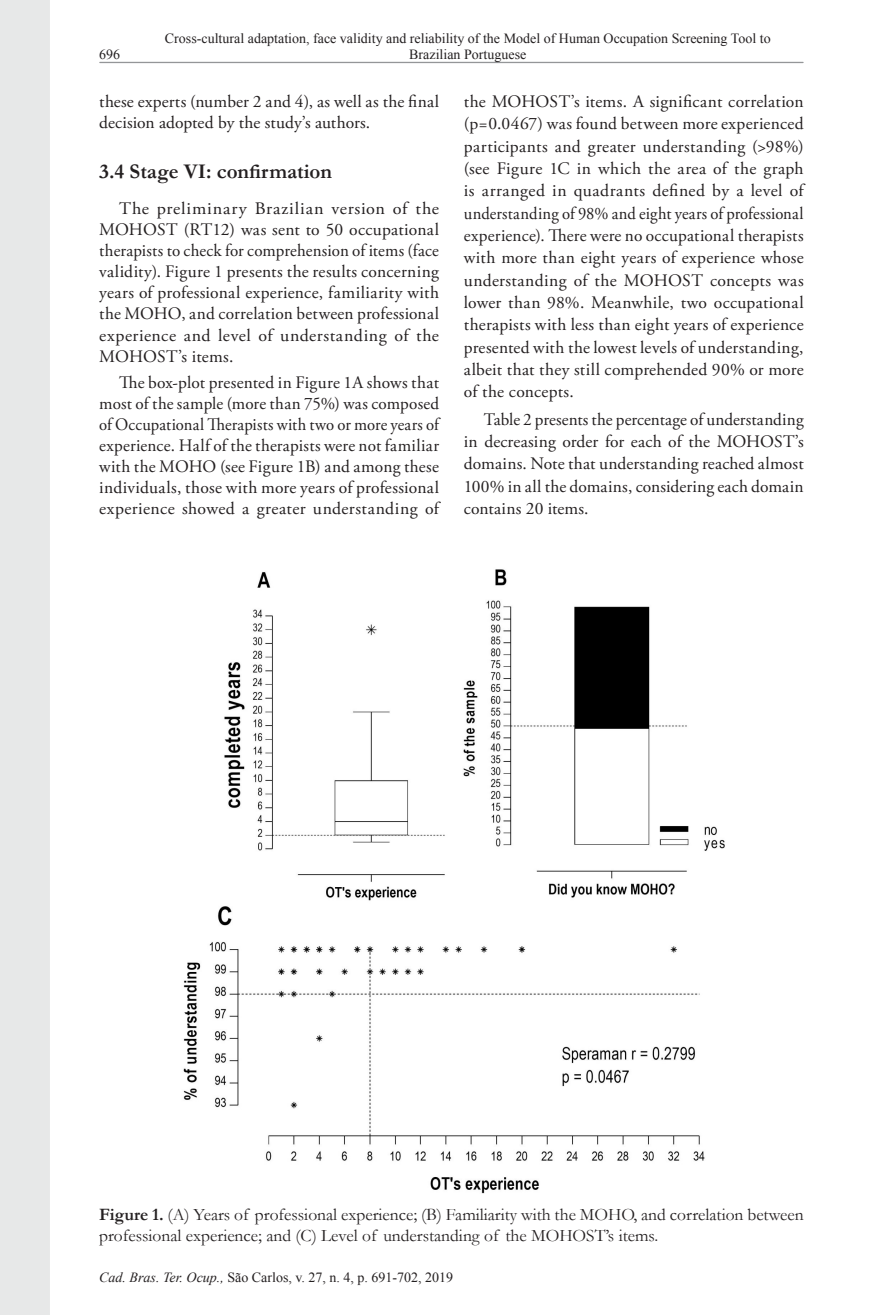
<style>
.page{position:relative;width:893px;height:1315px;background:#fff}
.page>*{position:absolute;margin:0;border:0;box-sizing:border-box;transform-origin:0 0}
.Heading2{font:700 21px "Garamond";color:#231f20}
.Paragraph{font:17.5px/22.4px "Adobe Garamond Pro";letter-spacing:.015em;color:#231f20;text-align:justify}
.Paragraph-2{font:17.5px/21px "Adobe Garamond Pro";letter-spacing:.015em;color:#231f20;text-align:justify;scale:1.04 1}
.FigureCaption{font:17.5px/21px "Garamond";color:#231f20}
.t1{font:14px/16.8px "Times New Roman";color:#231f20;text-align:center}
.s1{font-weight:700}
.s2{font-style:italic}
</style>
<div class="page">
<div style="left:0;top:0;width:50px;height:1315px;background:#e7e8e8"></div>
<hr style="left:100px;top:62px;width:703px;height:1px;background:#949698">
<img style="left:183px;top:569px;width:542px;height:624px">
<p class="t1" style="left:165px;top:29px;width:607px">Cross-cultural adaptation, face validity and reliability of the Model of Human Occupation Screening Tool to<br>Brazilian Portuguese</p>
<p class="Paragraph" style="left:99px;top:92px;width:341px;line-height:21px">these experts (number 2 and 4), as well as the final decision adopted by the study’s authors.</p>
<p class="Heading2" style="left:99px;top:157px;width:234px">3.4 Stage VI: confirmation</p>
<p class="Paragraph-2" style="left:99px;top:199px;width:328px;text-indent:20px">The preliminary Brazilian version of the MOHOST (RT12) was sent to 50 occupational therapists to check for comprehension of items (face validity). Figure 1 presents the results concerning years of professional experience, familiarity with the MOHO, and correlation between professional experience and level of understanding of the MOHOST’s items.</p>
<p class="Paragraph" style="left:99px;top:372px;width:341px;line-height:21px;text-indent:20px">The box-plot presented in Figure 1A shows that most of the sample (more than 75%) was composed of Occupational Therapists with two or more years of experience. Half of the therapists were not familiar with the MOHO (see Figure 1B) and among these individuals, those with more years of professional experience showed a greater understanding of</p>
<p class="Paragraph" style="left:464px;top:91px;width:341px">the MOHOST’s items. A significant correlation (p=0.0467) was found between more experienced participants and greater understanding (&gt;98%) (see Figure 1C in which the area of the graph is arranged in quadrants defined by a level of understanding of 98% and eight years of professional experience). There were no occupational therapists with more than eight years of experience whose understanding of the MOHOST concepts was lower than 98%. Meanwhile, two occupational therapists with less than eight years of experience presented with the lowest levels of understanding, albeit that they still comprehended 90% or more of the concepts.</p>
<p class="Paragraph" style="left:464px;top:408px;width:341px;text-indent:20px">Table 2 presents the percentage of understanding in decreasing order for each of the MOHOST’s domains. Note that understanding reached almost 100% in all the domains, considering each domain contains 20 items.</p>
<p class="FigureCaption" style="left:99px;top:1203px;width:706px"><span class="s1">Figure 1.</span> (A) Years of professional experience; (B) Familiarity with the MOHO, and correlation between professional experience; and (C) Level of understanding of the MOHOST’s items.</p>
<p class="t1" style="left:99px;top:1269px;width:356px"><span class="s2">Cad. Bras. Ter. Ocup.,</span> São Carlos, v. 27, n. 4, p. 691-702, 2019</p>
</div>
